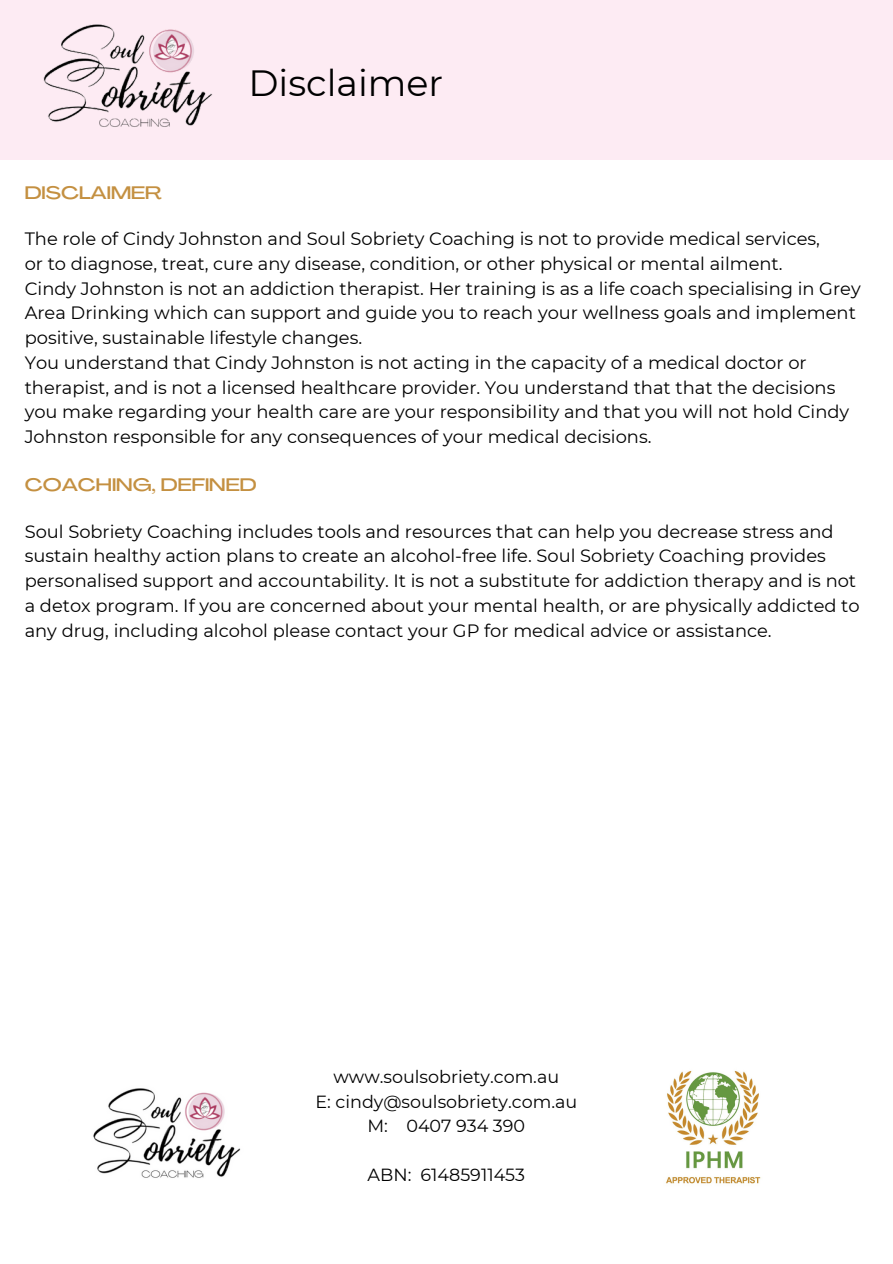
<style>
.page{position:relative;width:893px;height:1264px;background:#fff}
.page>*{position:absolute;margin:0;border:0;box-sizing:border-box;transform-origin:0 0}
.t1{font:36.45px "Montserrat";color:#000}
.t2{font:17.85px/24.8px "Montserrat";color:#000}
.t3{font:500 17.85px "Agrandir Grand";color:#c49041}
.t4{font:17.55px/24.5px "Montserrat";color:#000;text-align:center}
</style>
<div class="page">
<div style="left:0;top:0;width:892px;height:159px;background:#fdebf3"></div>
<img style="left:0;top:24px;width:269px;height:136px">
<img style="left:93px;top:1088px;width:148px;height:90px">
<img style="left:666px;top:1071px;width:95px;height:113px">
<h1 class="t1" style="left:248px;top:60px;width:196px">Disclaimer</h1>
<p class="t3" style="left:25px;top:186px;width:138px">DISCLAIMER</p>
<p class="t2" style="left:25px;top:226px;width:837px">The role of Cindy Johnston and Soul Sobriety Coaching is not to provide medical services,<br>or to diagnose, treat, cure any disease, condition, or other physical or mental ailment.<br>Cindy Johnston is not an addiction therapist. Her training is as a life coach specialising in Grey Area Drinking which can support and guide you to reach your wellness goals and implement positive, sustainable lifestyle changes.<br>You understand that Cindy Johnston is not acting in the capacity of a medical doctor or therapist, and is not a licensed healthcare provider. You understand that that the decisions you make regarding your health care are your responsibiIity and that you will not hold Cindy Johnston responsible for any consequences of your medical decisions.</p>
<p class="t3" style="left:25px;top:478px;width:233px">COACHING, DEFINED</p>
<p class="t2" style="left:25px;top:518px;width:836px">Soul Sobriety Coaching includes tools and resources that can help you decrease stress and sustain healthy action plans to create an alcohol-free life. Soul Sobriety Coaching provides personalised support and accountability. It is not a substitute for addiction therapy and is not a detox program. If you are concerned about your mental health, or are physically addicted to any drug, including alcohol please contact your GP for medical advice or assistance.</p>
<p class="t4" style="left:315px;top:1064px;width:263px">www.soulsobriety.com.au<br>E: cindy@soulsobriety.com.au<br>M: 0407 934 390</p>
<p class="t4" style="left:367px;top:1162px;width:159px">ABN: 61485911453</p>
</div>
